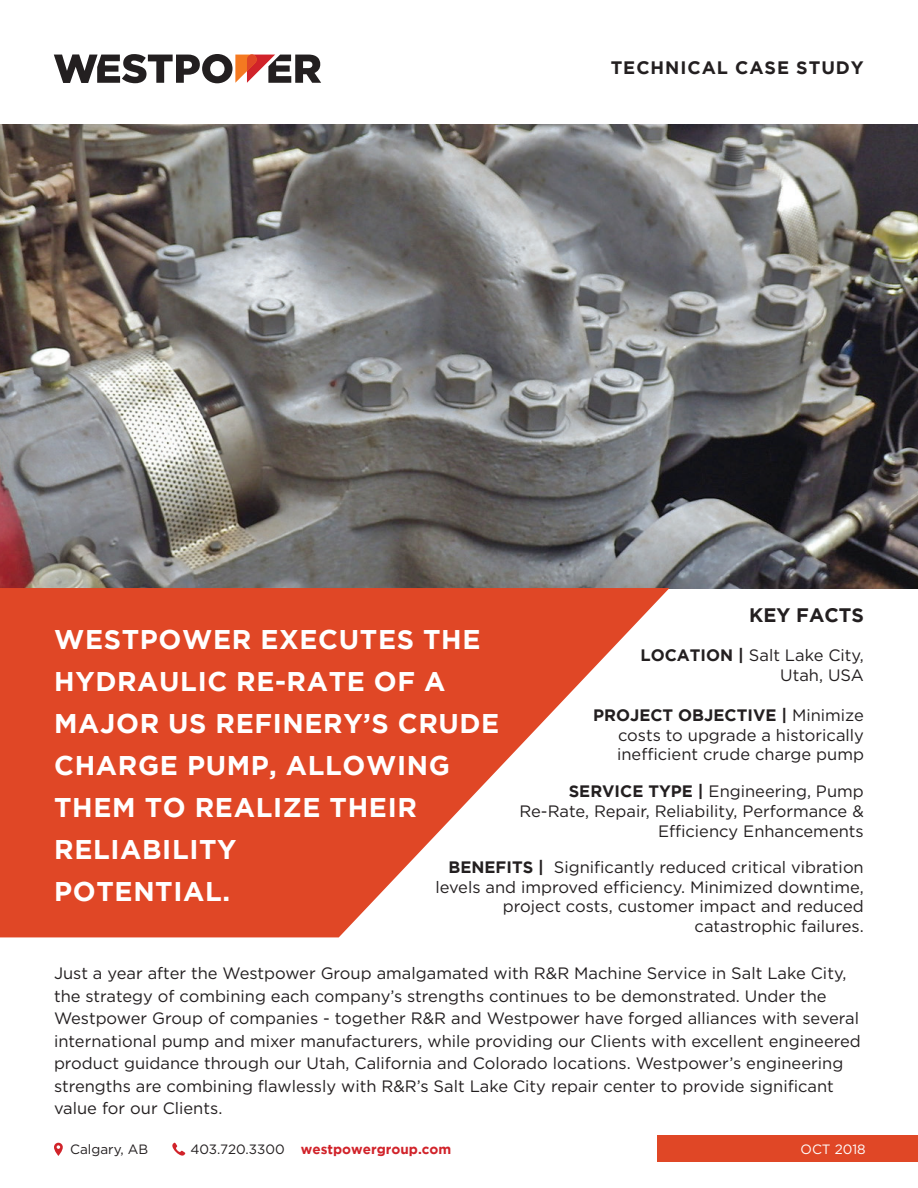
<style>
.page{position:relative;width:918px;height:1188px;background:#fff}
.page>*{position:absolute;margin:0;border:0;box-sizing:border-box;transform-origin:0 0}
.t1{font:700 27px/42px "Gotham";letter-spacing:.025em;color:#fff}
.t2{font:700 19.5px "Gotham";color:#231f20}
.t3{font:700 18px "Gotham";letter-spacing:.055em;color:#231f20}
.t4{font:16.5px/19.8px "Gotham";color:#231f20;text-align:right}
.t5{font:700 13.5px "Gotham";color:#d1232a}
.t6{font:13.5px "Gotham";color:#231f20}
.t7{font:13.5px "Gotham";color:#fff}
.s1{font-weight:700}
.s2{font-weight:400;color:#231f20}
</style>
<div class="page">
<img style="left:0;top:124px;width:918px;height:464px">
<svg style="left:54px;top:54px;width:267px;height:29px"></svg>
<svg style="left:0;top:588px;width:669px;height:349px;fill:#e04726"></svg>
<div style="left:658px;top:1135px;width:260px;height:27px;background:#e04726"></div>
<svg style="left:172px;top:1143px;width:13px;height:13px"></svg>
<svg style="left:54px;top:1143px;width:9px;height:13px"></svg>
<p class="t3" style="left:611px;top:57px;width:255px">TECHNICAL CASE STUDY</p>
<p class="t2" style="left:749px;top:604px;width:116px">KEY FACTS</p>
<p class="t4" style="left:640px;top:645px;width:225px"><span class="s1">LOCATION |</span> Salt Lake City,<br>Utah, USA</p>
<p class="t4" style="left:617px;top:705px;width:248px;text-align:justify;text-indent:-24px"><span class="s1">PROJECT OBJECTIVE |</span> Minimize costs to upgrade a historically inefficient crude charge pump</p>
<h1 class="t1" style="left:54px;top:617px;width:447px">WESTPOWER EXECUTES THE<br>HYDRAULIC RE-RATE OF A<br>MAJOR US REFINERY’S CRUDE<br>CHARGE PUMP, ALLOWING<br>THEM TO REALIZE THEIR<br>RELIABILITY<br>POTENTIAL.</h1>
<p class="t4" style="left:519px;top:781px;width:346px"><span class="s1">SERVICE TYPE |</span> Engineering, Pump<br>Re-Rate, Repair, Reliability, Performance &amp;<br>Efficiency Enhancements</p>
<p class="t4" style="left:435px;top:857px;width:430px"><span class="s1">BENEFITS |</span> Significantly reduced critical vibration levels and improved efficiency. Minimized downtime, project costs, customer impact and reduced catastrophic failures.</p>
<p class="t4" style="left:54px;top:962px;width:808px;line-height:22.5px;text-align:left">Just a year after the Westpower Group amalgamated with R&amp;R Machine Service in Salt Lake City, the strategy of combining each company’s strengths continues to be demonstrated. Under the Westpower Group of companies - together R&amp;R and Westpower have forged alliances with several international pump and mixer manufacturers, while providing our Clients with excellent engineered product guidance through our Utah, California and Colorado locations. Westpower’s engineering strengths are combining flawlessly with R&amp;R’s Salt Lake City repair center to provide significant value for our Clients.</p>
<p class="t6" style="left:70px;top:1140px;width:80px">Calgary, AB</p>
<p class="t5" style="left:190px;top:1141px;width:263px"><span class="s2">403.720.3300</span> westpowergroup.com</p>
<p class="t7" style="left:801px;top:1140px;width:67px">OCT 2018</p>
</div>
